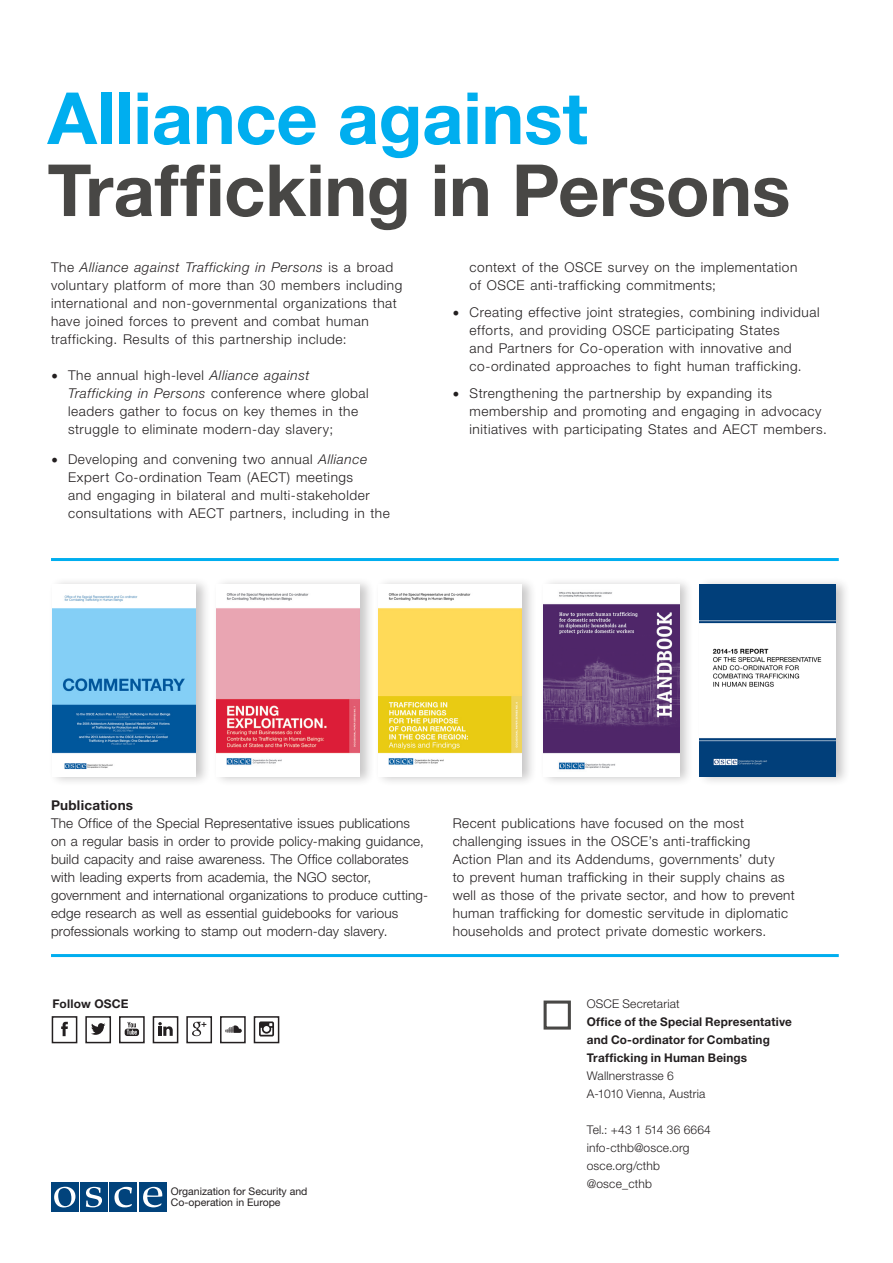
<style>
.page{position:relative;width:893px;height:1263px;background:#fff}
.page>*{position:absolute;margin:0;border:0;box-sizing:border-box;transform-origin:0 0}
.t1{font:700 72px/72px "Helvetica Neue LT Std";letter-spacing:-.005em;color:#484745}
.t2{font:300 13.5px/18px "Helvetica Neue LT Std";letter-spacing:.03em;color:#231f20}
.t3{font:300 13.5px/18px "Helvetica Neue LT Std";letter-spacing:.01em;color:#231f20}
.t4{font:700 13.5px "Helvetica Neue LT Std";letter-spacing:.02em;color:#231f20}
.t5{font:300 12px "Helvetica Neue LT Std";letter-spacing:.015em;color:#231f20}
.t6{font:700 12px/18px "Helvetica Neue LT Std";letter-spacing:.015em;color:#231f20}
.t7{font:10.5px/10.9px "Helvetica Neue LT Pro";color:#231f20}
.s1{color:#00aeef}
.s2{font-style:italic}
.s3{font-family:"Minion Pro";font-weight:400;font-size:18px}
</style>
<div class="page">
<hr style="left:51px;top:954px;width:788px;height:3px;background:#00aeef">
<svg style="left:543px;top:1000px;width:28px;height:30px"></svg>
<div style="left:51px;top:1182px;width:27px;height:30px;background:#01437c"></div>
<div style="left:80px;top:1182px;width:28px;height:30px;background:#01437c"></div>
<div style="left:110px;top:1182px;width:27px;height:30px;background:#01437c"></div>
<div style="left:139px;top:1182px;width:27px;height:30px;background:#01437c"></div>
<svg style="left:143px;top:1187px;width:19px;height:20px"></svg>
<svg style="left:114px;top:1187px;width:18px;height:20px"></svg>
<svg style="left:86px;top:1187px;width:16px;height:20px"></svg>
<svg style="left:54px;top:1187px;width:21px;height:20px"></svg>
<hr style="left:51px;top:558px;width:788px;height:3px;background:#00aeef">
<svg style="left:51px;top:1016px;width:27px;height:28px"></svg>
<svg style="left:85px;top:1016px;width:26px;height:28px"></svg>
<svg style="left:152px;top:1016px;width:27px;height:28px"></svg>
<svg style="left:186px;top:1016px;width:26px;height:28px"></svg>
<svg style="left:119px;top:1016px;width:26px;height:28px"></svg>
<svg style="left:220px;top:1016px;width:26px;height:28px"></svg>
<svg style="left:253px;top:1016px;width:27px;height:28px"></svg>
<div style="left:696px;top:577px;width:154px;height:210px;background:#231f20;opacity:.25"></div>
<img style="left:699px;top:584px;width:136px;height:192px">
<div style="left:540px;top:577px;width:154px;height:210px;background:#231f20;opacity:.25"></div>
<img style="left:543px;top:584px;width:136px;height:192px">
<div style="left:213px;top:577px;width:162px;height:210px;background:#231f20;opacity:.25"></div>
<img style="left:216px;top:584px;width:144px;height:192px">
<div style="left:49px;top:577px;width:162px;height:210px;background:#231f20;opacity:.25"></div>
<img style="left:52px;top:584px;width:144px;height:192px">
<div style="left:375px;top:577px;width:162px;height:210px;background:#231f20;opacity:.25"></div>
<img style="left:378px;top:584px;width:144px;height:192px">
<p class="t1" style="left:48px;top:81px;width:744px"><span class="s1">Alliance against<br></span>Trafficking in Persons</p>
<p class="t2" style="left:51px;top:258px;width:353px">The <span class="s2">Alliance against Trafficking in Persons</span> is a broad voluntary platform of more than 30 members including international and non-governmental organizations that have joined forces to prevent and combat human trafficking. Results of this partnership include:</p>
<p class="t2" style="left:68px;top:366px;width:302px;text-indent:-17px"><span class="s3">•</span> The annual high-level <span class="s2">Alliance against Trafficking in Persons</span> conference where global leaders gather to focus on key themes in the struggle to eliminate modern-day slavery;</p>
<p class="t2" style="left:68px;top:450px;width:323px;text-indent:-17px"><span class="s3">•</span> Developing and convening two annual <span class="s2">Alliance </span>Expert Co-ordination Team (AECT) meetings<br>and engaging in bilateral and multi-stakeholder consultations with AECT partners, including in the</p>
<p class="t2" style="left:470px;top:258px;width:329px">context of the OSCE survey on the implementation of OSCE anti-trafficking commitments;</p>
<p class="t2" style="left:470px;top:303px;width:352px;text-indent:-17px"><span class="s3">•</span> Creating effective joint strategies, combining individual efforts, and providing OSCE participating States<br>and Partners for Co-operation with innovative and co-ordinated approaches to fight human trafficking.</p>
<p class="t2" style="left:470px;top:384px;width:359px;text-indent:-17px"><span class="s3">•</span> Strengthening the partnership by expanding its membership and promoting and engaging in advocacy initiatives with participating States and AECT members.</p>
<p class="t4" style="left:51px;top:797px;width:84px">Publications</p>
<p class="t3" style="left:51px;top:814px;width:379px">The Office of the Special Representative issues publications on a regular basis in order to provide policy-making guidance, build capacity and raise awareness. The Office collaborates with leading experts from academia, the NGO sector, government and international organizations to produce cutting&shy;edge research as well as essential guidebooks for various professionals working to stamp out modern-day slavery.</p>
<p class="t2" style="left:453px;top:814px;width:344px">Recent publications have focused on the most challenging issues in the OSCE’s anti-trafficking<br>Action Plan and its Addendums, governments’ duty<br>to prevent human trafficking in their supply chains as well as those of the private sector, and how to prevent human trafficking for domestic servitude in diplomatic households and protect private domestic workers.</p>
<p class="t6" style="left:52px;top:994px;width:78px">Follow OSCE</p>
<p class="t5" style="left:587px;top:996px;width:94px">OSCE Secretariat</p>
<p class="t6" style="left:587px;top:1012px;width:207px">Office of the Special Representative and Co-ordinator for Combating<br>Trafficking in Human Beings</p>
<p class="t5" style="left:587px;top:1068px;width:89px">Wallnerstrasse 6</p>
<p class="t5" style="left:587px;top:1086px;width:120px">A-1010 Vienna, Austria</p>
<p class="t5" style="left:587px;top:1122px;width:126px">Tel.: +43 1 514 36 6664</p>
<p class="t5" style="left:587px;top:1140px;width:104px">info-cthb@osce.org</p>
<p class="t5" style="left:587px;top:1158px;width:75px">osce.org/cthb</p>
<p class="t5" style="left:587px;top:1176px;width:67px">@osce_cthb</p>
<p class="t7" style="left:171px;top:1186px;width:138px">Organization for Security and<br>Co-operation in Europe</p>
</div>
